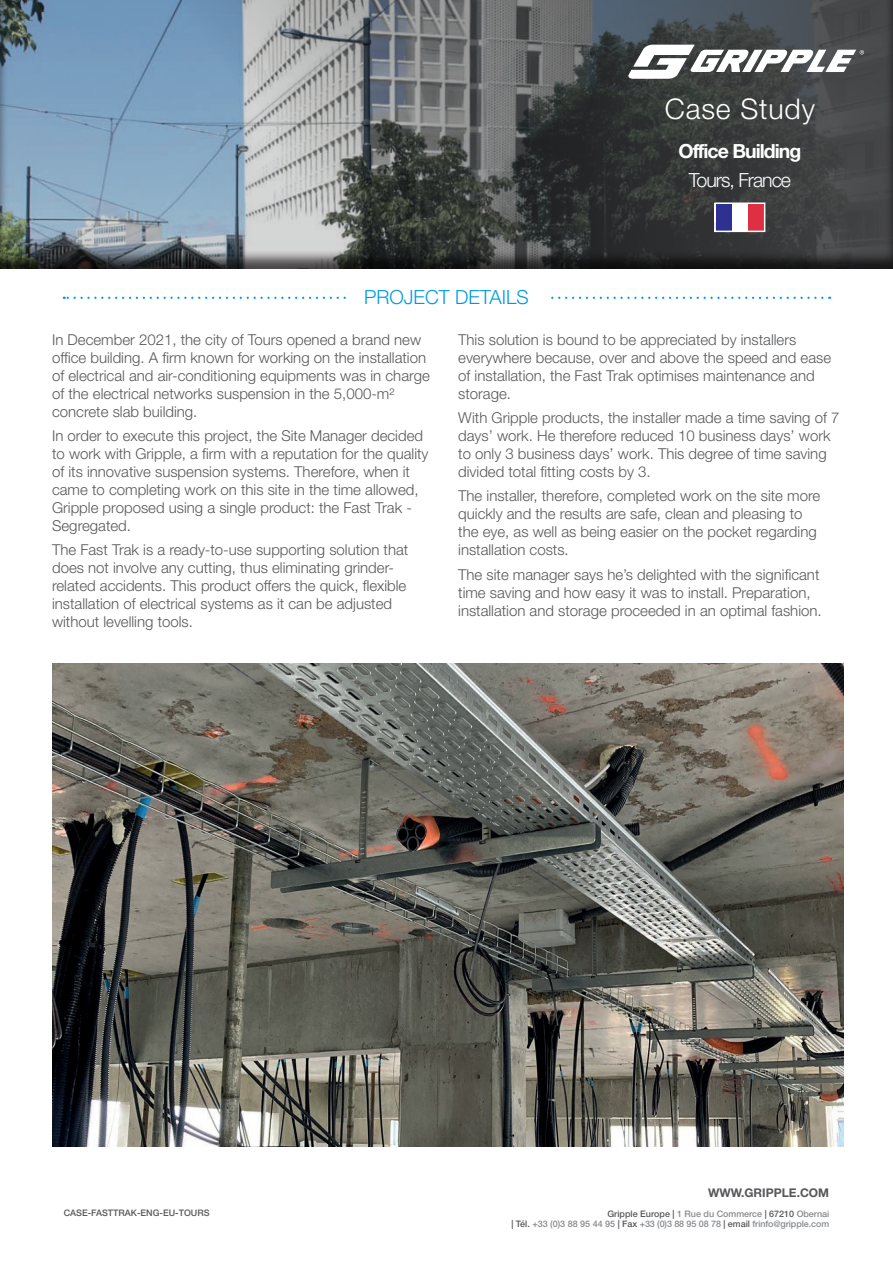
<style>
.page{position:relative;width:893px;height:1263px;background:#fff}
.page>*{position:absolute;margin:0;border:0;box-sizing:border-box;transform-origin:0 0}
.t1{font:300 28.5px "Helvetica Neue LT Pro";letter-spacing:.03em;color:#fff}
.t2{font:300 19.5px "Helvetica Neue LT Pro";color:#009bde}
.t3{font:700 19.5px "Helvetica Neue LT Pro";letter-spacing:-.05em;color:#fff}
.t4{font:300 19.5px "Helvetica Neue LT Pro";letter-spacing:-.05em;color:#fff}
.t5{font:300 15px/18px "Helvetica Neue LT Pro";color:#57585a}
.t6{font:700 12px "Helvetica Neue LT Pro";color:#57585a}
.t7{font:500 9px/10.8px "Helvetica Neue LT Pro";color:#87898c;text-align:right}
.t8{font:500 9px "Helvetica Neue LT Pro";color:#57585a}
.s1{color:#57585a}
</style>
<div class="page">
<img style="left:52px;top:663px;width:791px;height:483px">
<div style="left:0;top:0;width:893px;height:271px;background:#231f20;opacity:.75"></div>
<svg style="left:628px;top:45px;width:236px;height:34px"></svg>
<div style="left:716px;top:203px;width:16px;height:28px;background:#2e3092"></div>
<div style="left:732px;top:203px;width:16px;height:28px;background:#fff"></div>
<div style="left:748px;top:203px;width:15px;height:28px;background:#de2f43"></div>
<div style="left:714px;top:202px;width:51px;height:30px;border:2px solid #fff"></div>
<svg style="left:64px;top:297px;width:758px;height:2px"></svg>
<div style="left:346px;top:290px;width:201px;height:14px;background:#fff"></div>
<h1 class="t1" style="left:665px;top:92px;width:152px">Case Study</h1>
<h2 class="t3" style="left:678px;top:138px;width:124px">Office Building</h2>
<h2 class="t4" style="left:689px;top:168px;width:104px">Tours, France</h2>
<h2 class="t2" style="left:364px;top:285px;width:166px">PROJECT DETAILS</h2>
<p class="t5" style="left:52px;top:330px;width:379px">In December 2021, the city of Tours opened a brand new office building. A firm known for working on the installation of electrical and air-conditioning equipments was in charge of the electrical networks suspension in the 5,000-m² concrete slab building.</p>
<p class="t5" style="left:52px;top:426px;width:378px">In order to execute this project, the Site Manager decided to work with Gripple, a firm with a reputation for the quality of its innovative suspension systems. Therefore, when it came to completing work on this site in the time allowed, Gripple proposed using a single product: the Fast Trak - Segregated.</p>
<p class="t5" style="left:52px;top:541px;width:358px">The Fast Trak is a ready-to-use supporting solution that does not involve any cutting, thus eliminating grinder&shy;related accidents. This product offers the quick, flexible installation of electrical systems as it can be adjusted without levelling tools.</p>
<p class="t5" style="left:458px;top:330px;width:374px">This solution is bound to be appreciated by installers everywhere because, over and above the speed and ease of installation, the Fast Trak optimises maintenance and storage.</p>
<p class="t5" style="left:458px;top:408px;width:383px">With Gripple products, the installer made a time saving of 7 days’ work. He therefore reduced 10 business days’ work to only 3 business days’ work. This degree of time saving divided total fitting costs by 3.</p>
<p class="t5" style="left:458px;top:487px;width:364px">The installer, therefore, completed work on the site more quickly and the results are safe, clean and pleasing to the eye, as well as being easier on the pocket regarding installation costs.</p>
<p class="t5" style="left:458px;top:565px;width:365px">The site manager says he’s delighted with the significant time saving and how easy it was to install. Preparation, installation and storage proceeded in an optimal fashion.</p>
<p class="t8" style="left:64px;top:1207px;width:147px">CASE-FASTTRAK-ENG-EU-TOURS</p>
<p class="t6" style="left:708px;top:1185px;width:123px">WWW.GRIPPLE.COM</p>
<p class="t7" style="left:511px;top:1208px;width:319px"><span class="s1">Gripple Europe |</span> 1 Rue du Commerce <span class="s1">| 67210</span> Obernai<br><span class="s1">| Tél.</span> +33 (0)3 88 95 44 95 <span class="s1">| Fax</span> +33 (0)3 88 95 08 78 <span class="s1">| email</span> frinfo@gripple.com</p>
</div>
